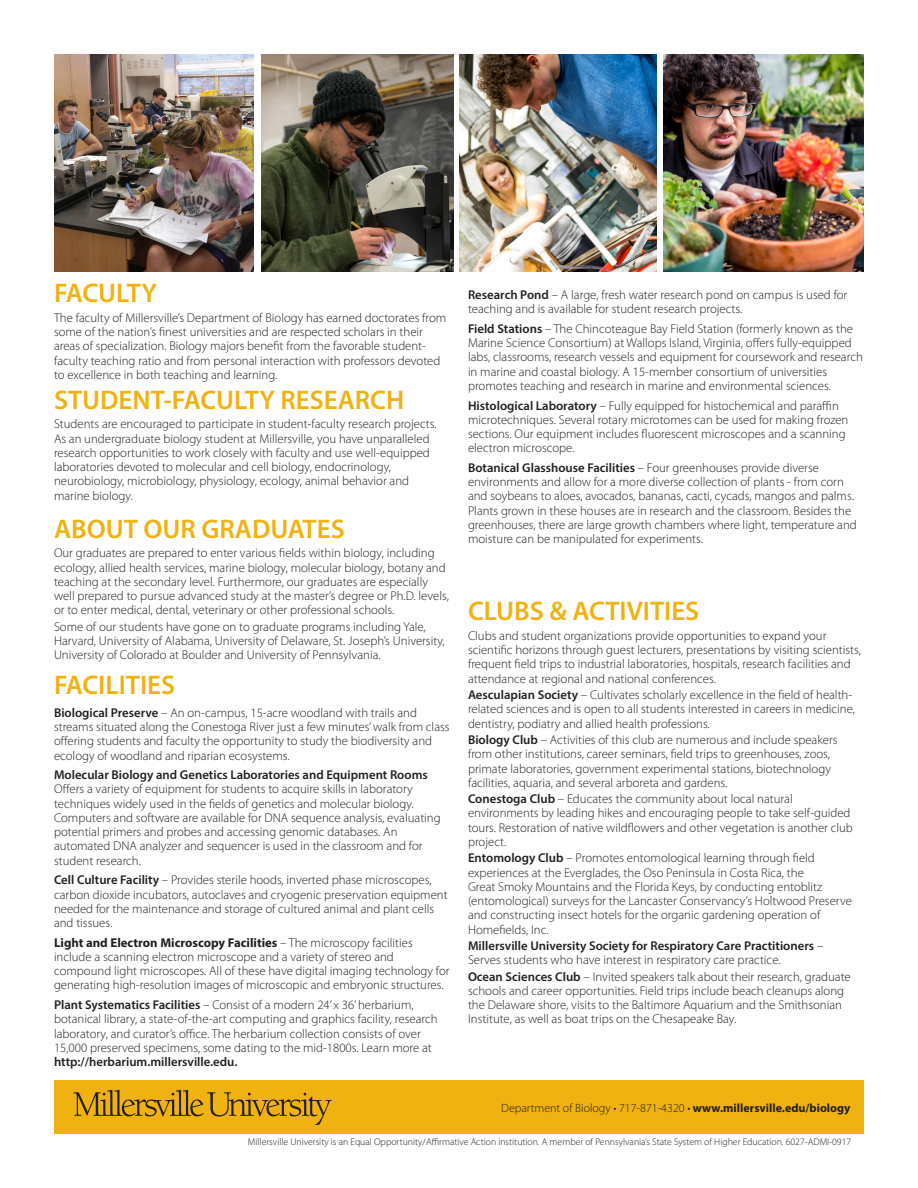
<style>
.page{position:relative;width:918px;height:1188px;background:#fff}
.page>*{position:absolute;margin:0;border:0;box-sizing:border-box;transform-origin:0 0}
.Body_Subhead_1{font:600 27px "Myriad Pro";color:#efb211}
.t1{font:300 12.75px/14.2px "Myriad Pro";color:#231f20}
.t2{font:600 12.75px/14.2px "Myriad Pro";color:#231f20}
.t3{font:300 12px "Myriad Pro";color:#231f20}
.t4{font:300 9.75px "Myriad Pro";color:#231f20}
.s1{font-weight:600}
.s2{font-weight:700}
.s3{font-weight:300}
</style>
<div class="page">
<img style="left:54px;top:54px;width:200px;height:217px">
<img style="left:663px;top:54px;width:200px;height:217px">
<img style="left:261px;top:54px;width:193px;height:217px">
<img style="left:459px;top:54px;width:198px;height:217px">
<div style="left:54px;top:1081px;width:810px;height:53px;background:#efb211"></div>
<svg style="left:73px;top:1090px;width:259px;height:35px"></svg>
<p class="Body_Subhead_1" style="left:54px;top:276px;width:105px">FACULTY</p>
<p class="t1" style="left:54px;top:310px;width:394px">The faculty of Millersville’s Department of Biology has earned doctorates from some of the nation’s finest universities and are respected scholars in their areas of specialization. Biology majors benefit from the favorable student&shy;faculty teaching ratio and from personal interaction with professors devoted to excellence in both teaching and learning.</p>
<p class="Body_Subhead_1" style="left:54px;top:383px;width:352px">STUDENT-FACULTY RESEARCH</p>
<p class="t1" style="left:54px;top:417px;width:384px">Students are encouraged to participate in student-faculty research projects.<br>As an undergraduate biology student at Millersville, you have unparalleled research opportunities to work closely with faculty and use well-equipped laboratories devoted to molecular and cell biology, endocrinology, neurobiology, microbiology, physiology, ecology, animal behavior and marine biology.</p>
<p class="Body_Subhead_1" style="left:54px;top:512px;width:292px">ABOUT OUR GRADUATES</p>
<p class="t1" style="left:54px;top:546px;width:396px">Our graduates are prepared to enter various fields within biology, including ecology, allied health services, marine biology, molecular biology, botany and teaching at the secondary level. Furthermore, our graduates are especially well prepared to pursue advanced study at the master’s degree or Ph.D. levels, or to enter medical, dental, veterinary or other professional schools.</p>
<p class="t1" style="left:54px;top:619px;width:392px">Some of our students have gone on to graduate programs including Yale,<br>Harvard, University of Alabama, University of Delaware, St. Joseph’s University,<br>University of Colorado at Boulder and University of Pennsylvania.</p>
<p class="Body_Subhead_1" style="left:54px;top:668px;width:123px">FACILITIES</p>
<p class="t1" style="left:54px;top:705px;width:397px"><span class="s1">Biological Preserve</span> – An on-campus, 15-acre woodland with trails and streams situated along the Conestoga River just a few minutes’ walk from class offering students and faculty the opportunity to study the biodiversity and ecology of woodland and riparian ecosystems.</p>
<p class="t1" style="left:54px;top:768px;width:388px"><span class="s1">Molecular Biology and Genetics Laboratories and Equipment Rooms </span>Offers a variety of equipment for students to acquire skills in laboratory techniques widely used in the fields of genetics and molecular biology.<br>Computers and software are available for DNA sequence analysis, evaluating potential primers and probes and accessing genomic databases. An automated DNA analyzer and sequencer is used in the classroom and for student research.</p>
<p class="t1" style="left:54px;top:873px;width:395px"><span class="s1">Cell Culture Facility</span> – Provides sterile hoods, inverted phase microscopes, carbon dioxide incubators, autoclaves and cryogenic preservation equipment needed for the maintenance and storage of cultured animal and plant cells and tissues.</p>
<p class="t1" style="left:54px;top:935px;width:397px"><span class="s2">Light and Electron Microscopy Facilities</span> – The microscopy facilities include a scanning electron microscope and a variety of stereo and compound light microscopes. All of these have digital imaging technology for generating high-resolution images of microscopic and embryonic structures.</p>
<p class="t1" style="left:54px;top:998px;width:385px"><span class="s1">Plant Systematics Facilities</span> – Consist of a modern 24’ x 36’ herbarium, botanical library, a state-of-the-art computing and graphics facility, research laboratory, and curator’s office. The herbarium collection consists of over 15,000 preserved specimens, some dating to the mid-1800s. Learn more at <span class="s1">http://herbarium.millersville.edu.</span></p>
<p class="t1" style="left:468px;top:288px;width:381px"><span class="s1">Research Pond</span> – A large, fresh water research pond on campus is used for teaching and is available for student research projects.</p>
<p class="t1" style="left:468px;top:321px;width:396px"><span class="s1">Field Stations</span> – The Chincoteague Bay Field Station (formerly known as the Marine Science Consortium) at Wallops Island, Virginia, offers fully-equipped labs, classrooms, research vessels and equipment for coursework and research in marine and coastal biology. A 15-member consortium of universities promotes teaching and research in marine and environmental sciences.</p>
<p class="t1" style="left:468px;top:398px;width:382px"><span class="s1">Histological Laboratory</span> – Fully equipped for histochemical and paraffin microtechniques. Several rotary microtomes can be used for making frozen sections. Our equipment includes fluorescent microscopes and a scanning electron microscope.</p>
<p class="t1" style="left:468px;top:460px;width:390px"><span class="s1">Botanical Glasshouse Facilities</span> – Four greenhouses provide diverse environments and allow for a more diverse collection of plants - from corn and soybeans to aloes, avocados, bananas, cacti, cycads, mangos and palms.<br>Plants grown in these houses are in research and the classroom. Besides the greenhouses, there are large growth chambers where light, temperature and moisture can be manipulated for experiments.</p>
<p class="Body_Subhead_1" style="left:468px;top:594px;width:233px">CLUBS &amp; ACTIVITIES</p>
<p class="t1" style="left:468px;top:628px;width:394px">Clubs and student organizations provide opportunities to expand your scientific horizons through guest lecturers, presentations by visiting scientists, frequent field trips to industrial laboratories, hospitals, research facilities and attendance at regional and national conferences.</p>
<p class="t1" style="left:468px;top:688px;width:389px"><span class="s1">Aesculapian Society</span> – Cultivates scholarly excellence in the field of health&shy;related sciences and is open to all students interested in careers in medicine, dentistry, podiatry and allied health professions.</p>
<p class="t1" style="left:468px;top:733px;width:371px"><span class="s1">Biology Club</span> – Activities of this club are numerous and include speakers from other institutions, career seminars, field trips to greenhouses, zoos, primate laboratories, government experimental stations, biotechnology facilities, aquaria, and several arboreta and gardens.</p>
<p class="t1" style="left:468px;top:792px;width:386px"><span class="s1">Conestoga Club</span> – Educates the community about local natural environments by leading hikes and encouraging people to take self-guided tours. Restoration of native wildflowers and other vegetation is another club project.</p>
<p class="t1" style="left:468px;top:851px;width:385px"><span class="s1">Entomology Club</span> – Promotes entomological learning through field experiences at the Everglades, the Oso Peninsula in Costa Rica, the<br>Great Smoky Mountains and the Florida Keys, by conducting entoblitz (entomological) surveys for the Lancaster Conservancy’s Holtwood Preserve and constructing insect hotels for the organic gardening operation of Homefields, Inc.</p>
<p class="t2" style="left:468px;top:938px;width:357px">Millersville University Society for Respiratory Care Practitioners <span class="s3">–<br>Serves students who have interest in respiratory care practice.</span></p>
<p class="t1" style="left:468px;top:969px;width:384px"><span class="s1">Ocean Sciences Club</span> – Invited speakers talk about their research, graduate schools and career opportunities. Field trips include beach cleanups along the Delaware shore, visits to the Baltimore Aquarium and the Smithsonian Institute, as well as boat trips on the Chesapeake Bay.</p>
<p class="t3" style="left:501px;top:1101px;width:351px">Department of Biology • 717-871-4320 • <span class="s2">www.millersville.edu/biology</span></p>
<p class="t4" style="left:248px;top:1135px;width:605px">Millersville University is an Equal Opportunity/Affirmative Action institution. A member of Pennsylvania’s State System of Higher Education. 6027-ADMI-0917</p>
</div>
